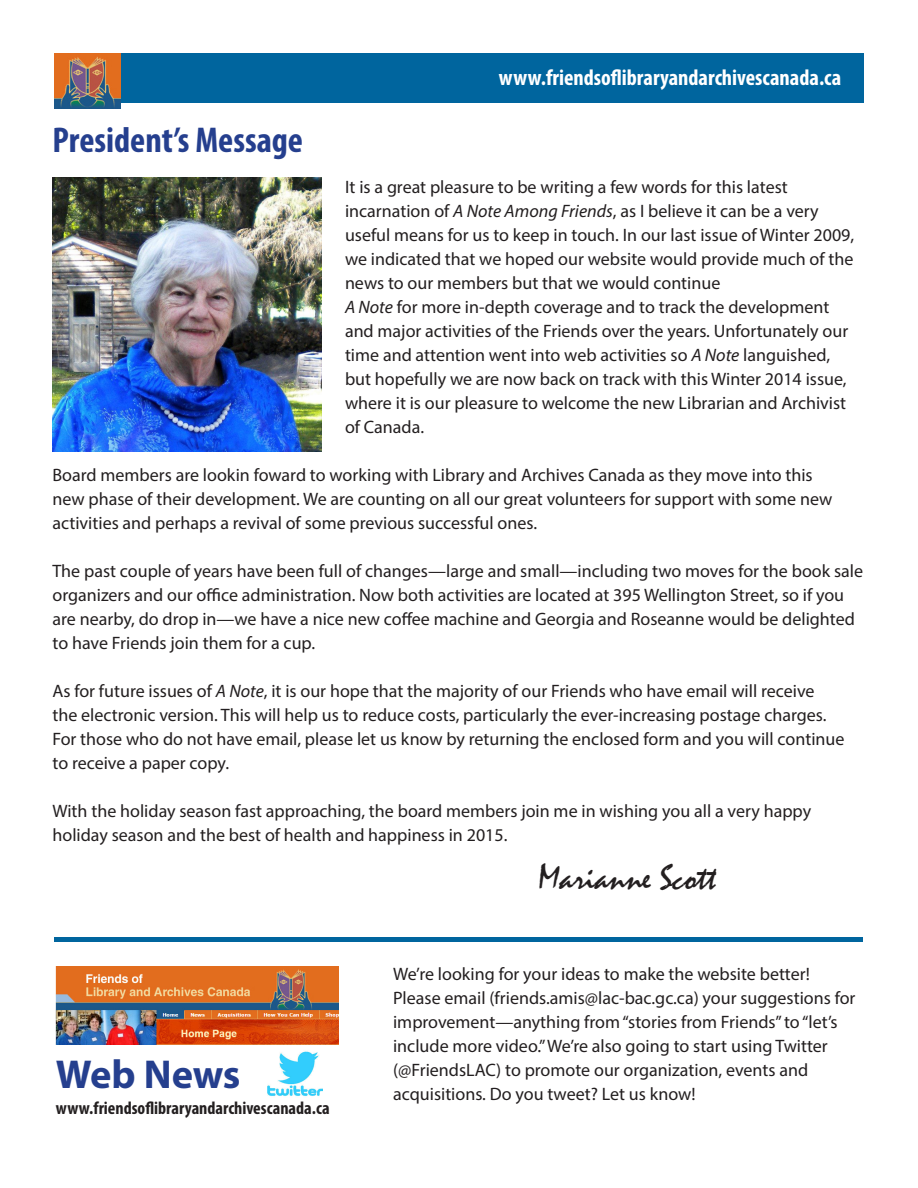
<style>
.page{position:relative;width:918px;height:1188px;background:#fff}
.page>*{position:absolute;margin:0;border:0;box-sizing:border-box;transform-origin:0 0}
.t1{font:700 40.5px "Myriad Pro";letter-spacing:-.005em;color:#253f8e}
.t2{font:700 condensed 36px "Myriad Pro";color:#253f8e}
.t3{font:36px "Mistral";color:#231f20}
.t4{font:700 condensed 22.5px "Myriad Pro";color:#fff}
.t5{font:18px/24px "Myriad Pro";color:#231f20}
.t6{font:700 condensed 18px "Myriad Pro";color:#231f20}
.s1{font-style:italic}
</style>
<div class="page">
<img style="left:268px;top:1051px;width:55px;height:45px">
<img style="left:52px;top:178px;width:270px;height:273px">
<div style="left:54px;top:53px;width:810px;height:50px;background:#00659e"></div>
<hr style="left:54px;top:938px;width:808px;height:4px;background:#00659e">
<img style="left:54px;top:53px;width:66px;height:56px">
<img style="left:55px;top:967px;width:284px;height:77px">
<p class="t2" style="left:52px;top:117px;width:252px">President’s Message</p>
<p class="t4" style="left:499px;top:63px;width:344px">www.friendsoflibraryandarchivescanada.ca</p>
<p class="t5" style="left:345px;top:174px;width:511px">It is a great pleasure to be writing a few words for this latest incarnation of <span class="s1">A Note Among Friends</span>, as I believe it can be a very useful means for us to keep in touch. In our last issue of Winter 2009, we indicated that we hoped our website would provide much of the news to our members but that we would continue</p>
<p class="t5" style="left:345px;top:294px;width:505px"><span class="s1">A Note</span> for more in-depth coverage and to track the development and major activities of the Friends over the years. Unfortunately our time and attention went into web activities so <span class="s1">A Note</span> languished, but hopefully we are now back on track with this Winter 2014 issue, where it is our pleasure to welcome the new Librarian and Archivist of Canada.</p>
<p class="t5" style="left:52px;top:462px;width:781px">Board members are lookin foward to working with Library and Archives Canada as they move into this new phase of their development. We are counting on all our great volunteers for support with some new activities and perhaps a revival of some previous successful ones.</p>
<p class="t5" style="left:52px;top:558px;width:812px">The past couple of years have been full of changes—large and small—including two moves for the book sale organizers and our office administration. Now both activities are located at 395 Wellington Street, so if you are nearby, do drop in—we have a nice new coffee machine and Georgia and Roseanne would be delighted to have Friends join them for a cup.</p>
<p class="t5" style="left:52px;top:678px;width:793px">As for future issues of <span class="s1">A Note</span>, it is our hope that the majority of our Friends who have email will receive<br>the electronic version. This will help us to reduce costs, particularly the ever-increasing postage charges.<br>For those who do not have email, please let us know by returning the enclosed form and you will continue to receive a paper copy.</p>
<p class="t5" style="left:52px;top:798px;width:760px">With the holiday season fast approaching, the board members join me in wishing you all a very happy holiday season and the best of health and happiness in 2015.</p>
<p class="t3" style="left:538px;top:856px;width:179px">Marianne Scott</p>
<p class="t1" style="left:56px;top:1048px;width:186px">Web News</p>
<p class="t6" style="left:56px;top:1097px;width:275px">www.friendsoflibraryandarchivescanada.ca</p>
<p class="t5" style="left:393px;top:962px;width:464px">We’re looking for your ideas to make the website better!<br>Please email (friends.amis@lac-bac.gc.ca) your suggestions for improvement—anything from “stories from Friends” to “let’s include more video.” We’re also going to start using Twitter</p>
<p class="t5" style="left:393px;top:1058px;width:417px">(@FriendsLAC) to promote our organization, events and acquisitions. Do you tweet? Let us know!</p>
</div>
